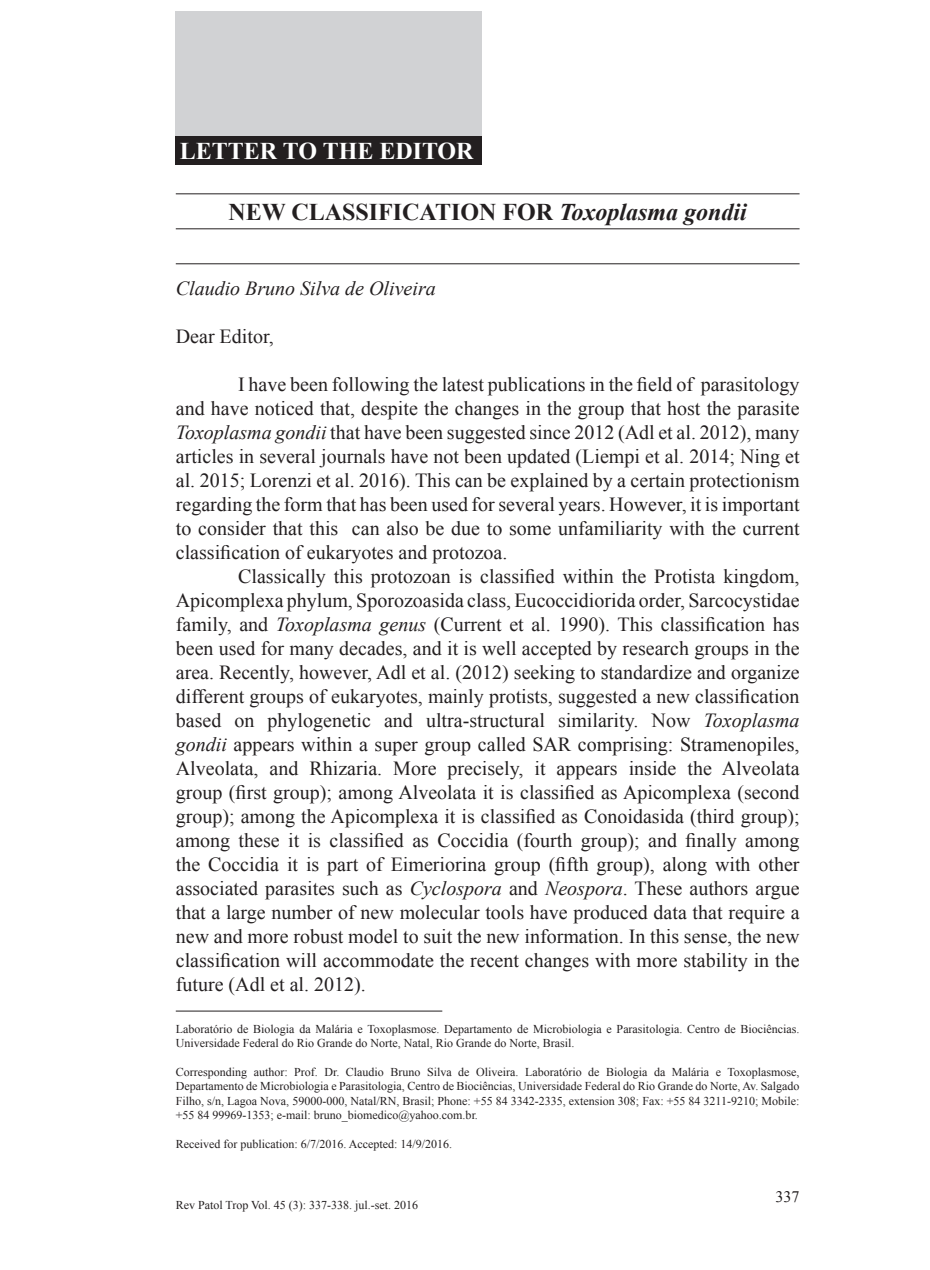
<style>
.page{position:relative;width:930px;height:1270px;background:#fff}
.page>*{position:absolute;margin:0;border:0;box-sizing:border-box;transform-origin:0 0}
.t1{font:700 24px "Times New Roman";color:#231f20}
.t2{font:700 24px "Times New Roman";color:#fff}
.t3{font:20px/24px "Times New Roman";color:#231f20;text-align:justify}
.t4{font:italic 20px "Times New Roman";color:#231f20}
.t5{font:16px "Times New Roman";color:#231f20}
.t6{font:12px/14.4px "Times New Roman";color:#231f20}
.s1{font-style:italic}
</style>
<div class="page">
<div style="left:176px;top:11px;width:306px;height:125px;background:#d1d2d4"></div>
<div style="left:176px;top:136px;width:306px;height:28px;background:#231f20"></div>
<hr style="left:176px;top:228px;width:623px;height:1px;background:#231f20">
<hr style="left:176px;top:263px;width:623px;height:1px;background:#231f20">
<hr style="left:176px;top:193px;width:623px;height:1px;background:#231f20">
<hr style="left:176px;top:1011px;width:266px;height:1px;background:#231f20">
<p class="t2" style="left:180px;top:135px;width:295px">LETTER TO THE EDITOR</p>
<p class="t1" style="left:228px;top:196px;width:520px">NEW CLASSIFICATION FOR <span class="s1">Toxoplasma gondii</span></p>
<p class="t4" style="left:176px;top:275px;width:261px">Claudio Bruno Silva de Oliveira</p>
<p class="t3" style="left:176px;top:324px;width:100px">Dear Editor,</p>
<p class="t3" style="left:176px;top:372px;width:625px;text-indent:62px">I have been following the latest publications in the field of parasitology and have noticed that, despite the changes in the group that host the parasite <span class="s1">Toxoplasma gondii</span> that have been suggested since 2012 (Adl et al. 2012), many articles in several journals have not been updated (Liempi et al. 2014; Ning et al. 2015; Lorenzi et al. 2016). This can be explained by a certain protectionism regarding the form that has been used for several years. However, it is important to consider that this can also be due to some unfamiliarity with the current classification of eukaryotes and protozoa.</p>
<p class="t3" style="left:176px;top:564px;width:625px;text-indent:62px">Classically this protozoan is classified within the Protista kingdom, Apicomplexa phylum, Sporozoasida class, Eucoccidiorida order, Sarcocystidae family, and <span class="s1">Toxoplasma genus</span> (Current et al. 1990). This classification has been used for many decades, and it is well accepted by research groups in the area. Recently, however, Adl et al. (2012) seeking to standardize and organize different groups of eukaryotes, mainly protists, suggested a new classification based on phylogenetic and ultra-structural similarity. Now <span class="s1">Toxoplasma gondii</span> appears within a super group called SAR comprising: Stramenopiles, Alveolata, and Rhizaria. More precisely, it appears inside the Alveolata group (first group); among Alveolata it is classified as Apicomplexa (second group); among the Apicomplexa it is classified as Conoidasida (third group); among these it is classified as Coccidia (fourth group); and finally among the Coccidia it is part of Eimeriorina group (fifth group), along with other associated parasites such as <span class="s1">Cyclospora</span> and <span class="s1">Neospora</span>. These authors argue that a large number of new molecular tools have produced data that require a new and more robust model to suit the new information. In this sense, the new classification will accommodate the recent changes with more stability in the future (Adl et al. 2012).</p>
<p class="t6" style="left:176px;top:1021px;width:625px">Laboratório de Biologia da Malária e Toxoplasmose. Departamento de Microbiologia e Parasitologia. Centro de Biociências.<br>Universidade Federal do Rio Grande do Norte, Natal, Rio Grande do Norte, Brasil.</p>
<p class="t6" style="left:176px;top:1064px;width:625px;text-align:justify">Corresponding author: Prof. Dr. Claudio Bruno Silva de Oliveira. Laboratório de Biologia da Malária e Toxoplasmose, Departamento de Microbiologia e Parasitologia, Centro de Biociências, Universidade Federal do Rio Grande do Norte, Av. Salgado Filho, s/n, Lagoa Nova, 59000-000, Natal/RN, Brasil; Phone: +55 84 3342-2335, extension 308; Fax: +55 84 3211-9210; Mobile: +55 84 99969-1353; e-mail: bruno_biomedico@yahoo.com.br.</p>
<p class="t6" style="left:176px;top:1136px;width:278px">Received for publication: 6/7/2016. Accepted: 14/9/2016.</p>
<p class="t6" style="left:176px;top:1197px;width:244px">Rev Patol Trop Vol. 45 (3): 337-338. jul.-set. 2016</p>
<p class="t5" style="left:775px;top:1186px;width:25px">337</p>
</div>
